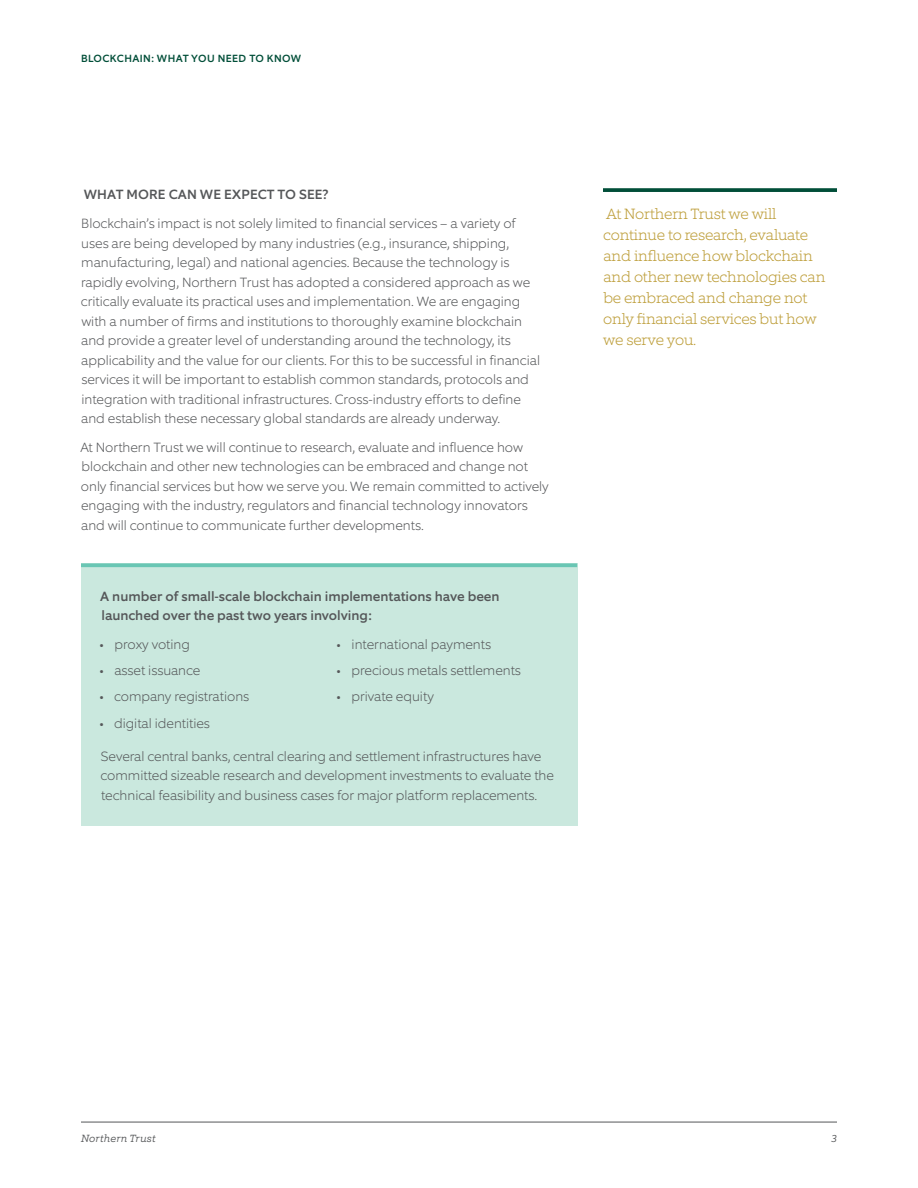
<style>
.page{position:relative;width:918px;height:1188px;background:#fff}
.page>*{position:absolute;margin:0;border:0;box-sizing:border-box;transform-origin:0 0}
.t1{font:200 15px/21px "Equip Slab";letter-spacing:-.015em;color:#bc9c36}
.t2{font:200 13.5px/19.5px "Equip";color:#555759}
.t3{font:500 13.5px/19.5px "Equip";color:#555759}
.t4{font:500 10.5px "Equip";letter-spacing:.04em;color:#004e38}
.t5{font:italic 300 10.5px "Equip Slab";letter-spacing:.02em;color:#555759}
</style>
<div class="page">
<hr style="left:81px;top:1122px;width:756px;height:1px;background:#555759">
<svg style="left:603px;top:188px;width:234px;height:4px"></svg>
<div style="left:81px;top:563px;width:496px;height:263px;background:#cae8de"></div>
<svg style="left:81px;top:563px;width:496px;height:4px;fill:#69c6b4"></svg>
<p class="t4" style="left:81px;top:52px;width:222px">BLOCKCHAIN: WHAT YOU NEED TO KNOW</p>
<p class="t3" style="left:84px;top:185px;width:246px">WHAT MORE CAN WE EXPECT TO SEE?</p>
<p class="t2" style="left:81px;top:214px;width:461px">Blockchain’s impact is not solely limited to financial services – a variety of uses are being developed by many industries (e.g., insurance, shipping, manufacturing, legal) and national agencies. Because the technology is rapidly evolving, Northern Trust has adopted a considered approach as we critically evaluate its practical uses and implementation. We are engaging with a number of firms and institutions to thoroughly examine blockchain and provide a greater level of understanding around the technology, its applicability and the value for our clients. For this to be successful in financial services it will be important to establish common standards, protocols and integration with traditional infrastructures. Cross-industry efforts to define and establish these necessary global standards are already underway.</p>
<p class="t2" style="left:80px;top:437px;width:470px">At Northern Trust we will continue to research, evaluate and influence how blockchain and other new technologies can be embraced and change not only financial services but how we serve you. We remain committed to actively engaging with the industry, regulators and financial technology innovators and will continue to communicate further developments.</p>
<p class="t3" style="left:100px;top:586px;width:401px">A number of small-scale blockchain implementations have been launched over the past two years involving:</p>
<p class="t2" style="left:99px;top:634px;width:92px">• proxy voting</p>
<p class="t2" style="left:99px;top:661px;width:102px">• asset issuance</p>
<p class="t2" style="left:99px;top:687px;width:151px">• company registrations</p>
<p class="t2" style="left:99px;top:713px;width:112px">• digital identities</p>
<p class="t2" style="left:336px;top:634px;width:156px">• international payments</p>
<p class="t2" style="left:336px;top:661px;width:186px">• precious metals settlements</p>
<p class="t2" style="left:336px;top:687px;width:99px">• private equity</p>
<p class="t2" style="left:101px;top:746px;width:455px">Several central banks, central clearing and settlement infrastructures have committed sizeable research and development investments to evaluate the technical feasibility and business cases for major platform replacements.</p>
<p class="t1" style="left:603px;top:203px;width:224px">At Northern Trust we will continue to research, evaluate and influence how blockchain and other new technologies can be embraced and change not only financial services but how we serve you.</p>
<p class="t5" style="left:81px;top:1132px;width:76px">Northern Trust</p>
<p class="t5" style="left:831px;top:1132px;width:7px">3</p>
</div>
